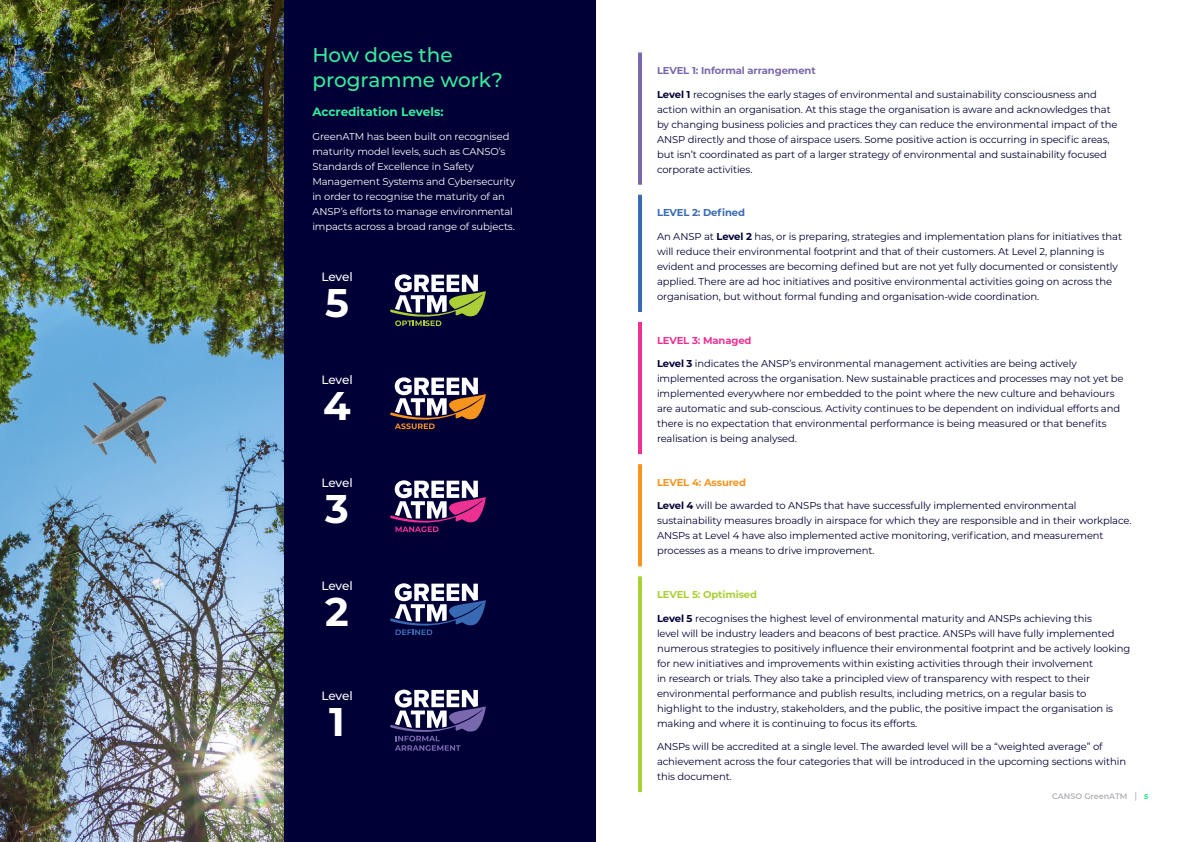
<style>
.page{position:relative;width:1191px;height:842px;background:#fff}
.page>*{position:absolute;margin:0;border:0;box-sizing:border-box;transform-origin:0 0}
.t1{font:700 40px "Montserrat";color:#fff}
.t2{font:500 20px/25px "Montserrat";color:#38ec9d}
.t3{font:500 12px "Montserrat";letter-spacing:-.01em;color:#fff}
.t4{font:700 12px "Montserrat";color:#38ec9d}
.t5{font:10px/15px "Montserrat";letter-spacing:-.01em;color:#000036}
.t6{font:10px/15px "Montserrat";letter-spacing:-.01em;color:#fff}
.t7{font:700 10px "Montserrat";letter-spacing:-.01em;color:#7a68ae}
.t8{font:700 10px "Montserrat";letter-spacing:-.01em;color:#abd037}
.t9{font:700 10px "Montserrat";letter-spacing:-.01em;color:#386ab3}
.t10{font:700 10px "Montserrat";letter-spacing:-.01em;color:#ed3193}
.t11{font:700 10px "Montserrat";letter-spacing:-.01em;color:#f7941e}
.t12{font:600 8px "Montserrat";color:#b0b1b6}
.s1{font-weight:700}
.s2{font-weight:500;font-size:9.2px}
.s3{font-weight:800;font-size:7px;color:#38ec9d}
</style>
<div class="page">
<div style="left:244px;top:0;width:351px;height:842px;background:#000036"></div>
<svg style="left:390px;top:274px;width:96px;height:52px"></svg>
<svg style="left:390px;top:377px;width:96px;height:52px"></svg>
<svg style="left:390px;top:480px;width:96px;height:52px"></svg>
<svg style="left:390px;top:583px;width:96px;height:52px"></svg>
<svg style="left:390px;top:690px;width:96px;height:61px"></svg>
<hr style="left:638px;top:195px;width:4px;height:117px;background:#386ab3">
<hr style="left:638px;top:322px;width:4px;height:132px;background:#ed3193">
<hr style="left:638px;top:464px;width:4px;height:102px;background:#f7941e">
<hr style="left:638px;top:576px;width:4px;height:216px;background:#abd037">
<hr style="left:638px;top:53px;width:4px;height:132px;background:#7a68ae">
<img style="left:0;top:0;width:283px;height:842px">
<h2 class="t2" style="left:312px;top:41px;width:192px">How does the programme work?</h2>
<p class="t4" style="left:312px;top:103px;width:133px">Accreditation Levels:</p>
<p class="t6" style="left:312px;top:128px;width:204px">GreenATM has been built on recognised maturity model levels, such as CANSO’s Standards of Excellence in Safety Management Systems and Cybersecurity in order to recognise the maturity of an ANSP’s efforts to manage environmental impacts across a broad range of subjects.</p>
<p class="t3" style="left:321px;top:269px;width:33px">Level</p>
<h1 class="t1" style="left:325px;top:274px;width:25px">5</h1>
<p class="t3" style="left:321px;top:372px;width:33px">Level</p>
<h1 class="t1" style="left:323px;top:377px;width:29px">4</h1>
<p class="t3" style="left:321px;top:474px;width:33px">Level</p>
<h1 class="t1" style="left:325px;top:480px;width:25px">3</h1>
<p class="t3" style="left:321px;top:577px;width:33px">Level</p>
<h1 class="t1" style="left:325px;top:583px;width:25px">2</h1>
<p class="t3" style="left:321px;top:687px;width:33px">Level</p>
<h1 class="t1" style="left:329px;top:693px;width:17px">1</h1>
<p class="t7" style="left:657px;top:63px;width:160px">LEVEL 1: Informal arrangement</p>
<p class="t5" style="left:657px;top:86px;width:462px"><span class="s1">Level 1</span> recognises the early stages of environmental and sustainability consciousness and action within an organisation. At this stage the organisation is aware and acknowledges that by changing business policies and practices they can reduce the environmental impact of the ANSP directly and those of airspace users. Some positive action is occurring in specific areas, but isn’t coordinated as part of a larger strategy of environmental and sustainability focused corporate activities.</p>
<p class="t9" style="left:657px;top:206px;width:89px">LEVEL 2: Defined</p>
<p class="t5" style="left:657px;top:229px;width:466px">An ANSP at <span class="s1">Level 2</span> has, or is preparing, strategies and implementation plans for initiatives that will reduce their environmental footprint and that of their customers. At Level 2, planning is evident and processes are becoming defined but are not yet fully documented or consistently applied. There are ad hoc initiatives and positive environmental activities going on across the organisation, but without formal funding and organisation-wide coordination.</p>
<p class="t10" style="left:657px;top:333px;width:96px">LEVEL 3: Managed</p>
<p class="t5" style="left:657px;top:356px;width:468px"><span class="s1">Level 3</span> indicates the ANSP’s environmental management activities are being actively implemented across the organisation. New sustainable practices and processes may not yet be implemented everywhere nor embedded to the point where the new culture and behaviours are automatic and sub-conscious. Activity continues to be dependent on individual efforts and there is no expectation that environmental performance is being measured or that benefits realisation is being analysed.</p>
<p class="t11" style="left:657px;top:475px;width:91px">LEVEL 4: Assured</p>
<p class="t5" style="left:657px;top:498px;width:476px"><span class="s1">Level 4</span> will be awarded to ANSPs that have successfully implemented environmental sustainability measures broadly in airspace for which they are responsible and in their workplace.<br>ANSPs at Level 4 have also implemented active monitoring, verification, and measurement processes as a means to drive improvement.</p>
<p class="t8" style="left:657px;top:587px;width:101px">LEVEL 5: Optimised</p>
<p class="t5" style="left:657px;top:610px;width:475px"><span class="s1">Level 5</span> recognises the highest level of environmental maturity and ANSPs achieving this<br>level will be industry leaders and beacons of best practice. ANSPs will have fully implemented numerous strategies to positively influence their environmental footprint and be actively looking for new initiatives and improvements within existing activities through their involvement<br>in research or trials. They also take a principled view of transparency with respect to their environmental performance and publish results, including metrics, on a regular basis to highlight to the industry, stakeholders, and the public, the positive impact the organisation is making and where it is continuing to focus its efforts.</p>
<p class="t5" style="left:657px;top:739px;width:470px">ANSPs will be accredited at a single level. The awarded level will be a “weighted average” of achievement across the four categories that will be introduced in the upcoming sections within this document.</p>
<p class="t12" style="left:1052px;top:791px;width:98px">CANSO GreenATM <span class="s2">|</span> <span class="s3">5</span></p>
</div>
